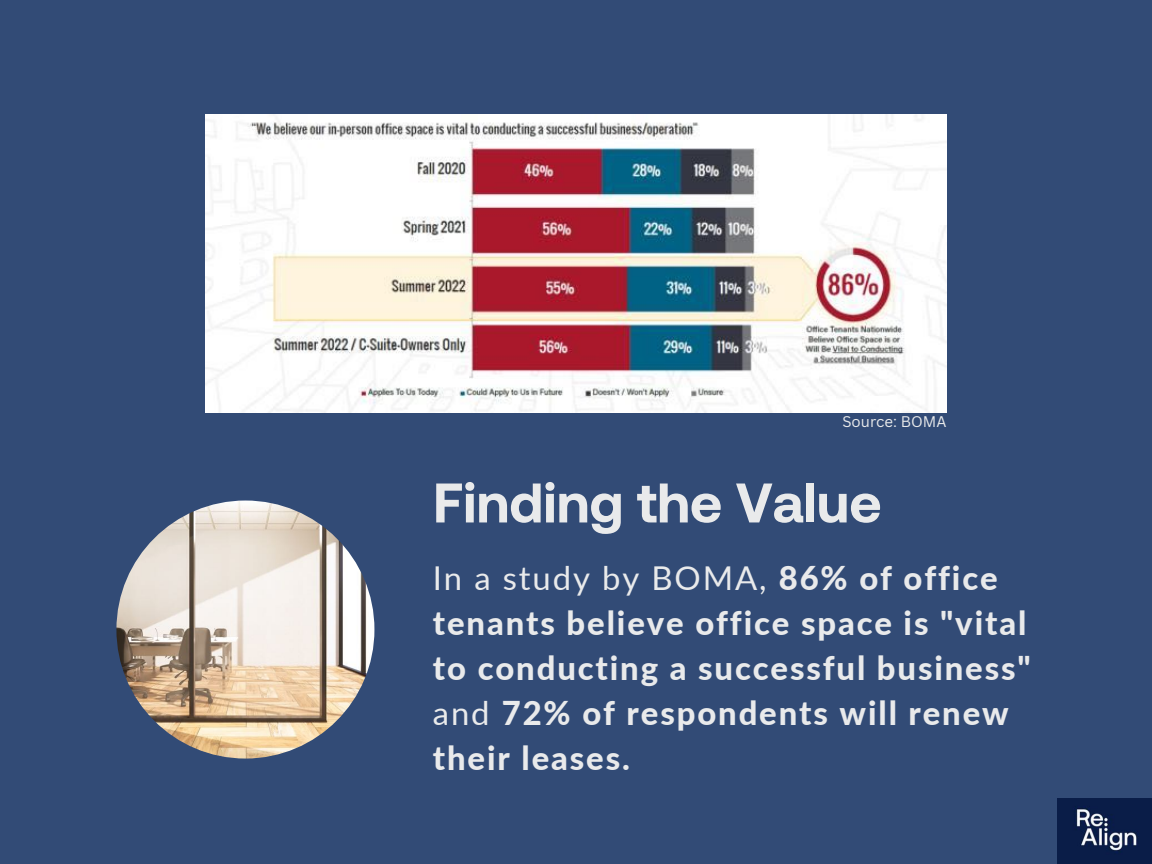
<style>
.page{position:relative;width:1152px;height:864px;background:#324b76}
.page>*{position:absolute;margin:0;border:0;box-sizing:border-box;transform-origin:0 0}
.t1{font:700 55.65px "Aeonik";color:#e9eaeb}
.t2{font:800 32.85px/45px "Lato";letter-spacing:.055em;color:#e9eaeb}
.t3{font:15px "Canva Sans";color:#e9eaeb}
.s1{font-weight:400}
</style>
<div class="page">
<img style="left:205px;top:114px;width:742px;height:299px">
<img style="left:116px;top:501px;width:258px;height:258px;border-radius:50%">
<img style="left:1058px;top:798px;width:94px;height:66px">
<p class="t3" style="left:842px;top:411px;width:106px">Source: BOMA</p>
<h1 class="t1" style="left:433px;top:467px;width:450px">Finding the Value</h1>
<p class="t2" style="left:433px;top:554px;width:600px"><span class="s1">In a study by BOMA,</span> 86% of office tenants believe office space is "vital to conducting a successful business" <span class="s1">and</span> 72% of respondents will renew their leases.</p>
</div>
